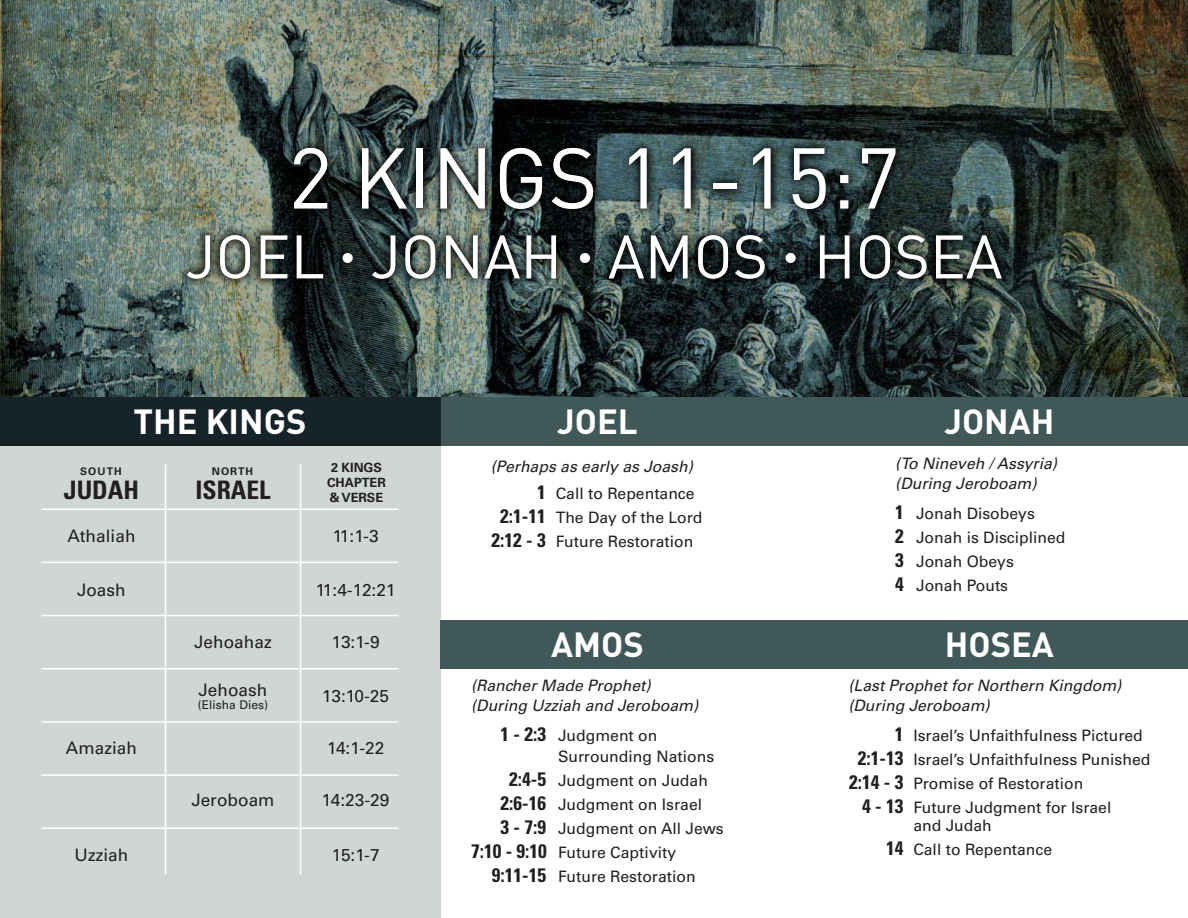
<style>
.page{position:relative;width:1188px;height:918px;background:#fff}
.page>*{position:absolute;margin:0;border:0;box-sizing:border-box;transform-origin:0 0}
.t1{font:84.3px "DIN";color:#fff}
.t2{font:60px "DIN";color:#fff}
.t3{font:700 34.5px "DIN";color:#fff}
.t4{font:700 condensed 25.5px "Univers";color:#231f20}
.t5{font:17.25px "Univers";color:#231f20}
.t6{font:15.75px/24px "Univers";color:#231f20}
.t7{font:italic 15.75px/19.5px "Univers";color:#231f20}
.t8{font:700 12.75px/15px "Univers";color:#231f20;text-align:center}
.t9{font:12px "Univers";color:#231f20}
.t10{font:700 10.5px "Univers";letter-spacing:.1em;color:#231f20}
.s1{font-weight:700;font-style:normal;font-stretch:condensed;font-size:19.5px}
.s2{font-style:normal}
.s3{font-weight:700;font-stretch:condensed;font-size:19.5px}
</style>
<div class="page">
<img style="left:0;top:0;width:1188px;height:397px">
<img style="left:172px;top:123px;width:846px;height:183px">
<div style="left:440px;top:397px;width:748px;height:48px;background:#405857"></div>
<div style="left:0;top:445px;width:440px;height:473px;background:#d0d7d2"></div>
<div style="left:440px;top:620px;width:748px;height:49px;background:#405857"></div>
<div style="left:0;top:397px;width:440px;height:48px;background:#162329"></div>
<hr style="left:165px;top:465px;width:1px;height:409px;background:#fff">
<hr style="left:300px;top:465px;width:1px;height:409px;background:#fff">
<hr style="left:41px;top:508px;width:357px;height:2px;background:#fff">
<hr style="left:41px;top:562px;width:357px;height:1px;background:#fff">
<hr style="left:41px;top:615px;width:357px;height:1px;background:#fff">
<hr style="left:41px;top:668px;width:357px;height:1px;background:#fff">
<hr style="left:41px;top:721px;width:357px;height:2px;background:#fff">
<hr style="left:41px;top:774px;width:357px;height:2px;background:#fff">
<hr style="left:41px;top:828px;width:357px;height:1px;background:#fff">
<h1 class="t1" style="left:288px;top:125px;width:613px">2 KINGS 11-15:7</h1>
<h2 class="t2" style="left:186px;top:219px;width:818px">JOEL <sup>•</sup> JONAH <sup>•</sup> AMOS <sup>•</sup> HOSEA</h2>
<h3 class="t3" style="left:134px;top:399px;width:174px">THE KINGS</h3>
<p class="t10" style="left:80px;top:466px;width:43px">SOUTH</p>
<h3 class="t4" style="left:64px;top:474px;width:77px">JUDAH</h3>
<p class="t8" style="left:327px;top:460px;width:60px">2 KINGS<br>CHAPTER</p>
<p class="t10" style="left:212px;top:466px;width:43px">NORTH</p>
<h3 class="t4" style="left:195px;top:474px;width:77px">ISRAEL</h3>
<p class="t8" style="left:330px;top:490px;width:55px">&amp; VERSE</p>
<p class="t5" style="left:67px;top:526px;width:70px">Athaliah</p>
<p class="t5" style="left:333px;top:526px;width:47px">11:1-3</p>
<p class="t5" style="left:77px;top:579px;width:50px">Joash</p>
<p class="t5" style="left:316px;top:579px;width:81px">11:4-12:21</p>
<p class="t5" style="left:66px;top:738px;width:73px">Amaziah</p>
<p class="t5" style="left:194px;top:632px;width:79px">Jehoahaz</p>
<p class="t5" style="left:199px;top:680px;width:70px">Jehoash</p>
<p class="t9" style="left:198px;top:698px;width:72px">(Elisha Dies)</p>
<p class="t5" style="left:191px;top:790px;width:85px">Jeroboam</p>
<p class="t5" style="left:332px;top:632px;width:49px">13:1-9</p>
<p class="t5" style="left:322px;top:686px;width:68px">13:10-25</p>
<p class="t5" style="left:327px;top:738px;width:59px">14:1-22</p>
<p class="t5" style="left:322px;top:790px;width:69px">14:23-29</p>
<p class="t5" style="left:75px;top:844px;width:55px">Uzziah</p>
<p class="t5" style="left:332px;top:844px;width:49px">15:1-7</p>
<h3 class="t3" style="left:557px;top:399px;width:82px">JOEL</h3>
<h3 class="t3" style="left:944px;top:399px;width:112px">JONAH</h3>
<p class="t7" style="left:491px;top:453px;width:205px;line-height:27px;text-align:right">(Perhaps as early as Joash)<br><span class="s1">1</span> <span class="s2">Call to Repentance</span></p>
<p class="t6" style="left:492px;top:506px;width:212px;text-align:center"><span class="s3">2:1-11</span> The Day of the Lord<br><span class="s3">2:12 - 3</span> Future Restoration</p>
<p class="t7" style="left:895px;top:454px;width:163px">(To Nineveh / Assyria) (During Jeroboam)</p>
<p class="t6" style="left:895px;top:501px;width:172px"><span class="s3">1</span> Jonah Disobeys<br><span class="s3">2</span> Jonah is Disciplined<br><span class="s3">3</span> Jonah Obeys<br><span class="s3">4</span> Jonah Pouts</p>
<h3 class="t3" style="left:551px;top:622px;width:94px">AMOS</h3>
<h3 class="t3" style="left:945px;top:622px;width:111px">HOSEA</h3>
<p class="t7" style="left:471px;top:676px;width:229px">(Rancher Made Prophet) (During Uzziah and Jeroboam)</p>
<p class="t6" style="left:558px;top:725px;width:158px;line-height:21px;text-indent:-57px"><span class="s3">1 - 2:3</span> Judgment on<br>Surrounding Nations</p>
<p class="t6" style="left:509px;top:769px;width:200px"><span class="s3">2:4-5</span> Judgment on Judah</p>
<p class="t6" style="left:501px;top:793px;width:203px"><span class="s3">2:6-16</span> Judgment on Israel</p>
<p class="t6" style="left:501px;top:817px;width:225px"><span class="s3">3 - 7:9</span> Judgment on All Jews</p>
<p class="t6" style="left:471px;top:841px;width:207px"><span class="s3">7:10 - 9:10</span> Future Captivity</p>
<p class="t6" style="left:492px;top:865px;width:205px"><span class="s3">9:11-15</span> Future Restoration</p>
<p class="t7" style="left:848px;top:676px;width:275px">(Last Prophet for Northern Kingdom) (During Jeroboam)</p>
<p class="t6" style="left:895px;top:724px;width:250px"><span class="s3">1</span> Israel’s Unfaithfulness Pictured</p>
<p class="t6" style="left:858px;top:748px;width:294px"><span class="s3">2:1-13</span> Israel’s Unfaithfulness Punished</p>
<p class="t6" style="left:849px;top:772px;width:236px"><span class="s3">2:14 - 3</span> Promise of Restoration</p>
<p class="t6" style="left:862px;top:796px;width:251px"><span class="s3">4 - 13</span> Future Judgment for Israel</p>
<p class="t6" style="left:886px;top:814px;width:168px;text-indent:27px">and Judah<br><span class="s3">14</span> Call to Repentance</p>
</div>
